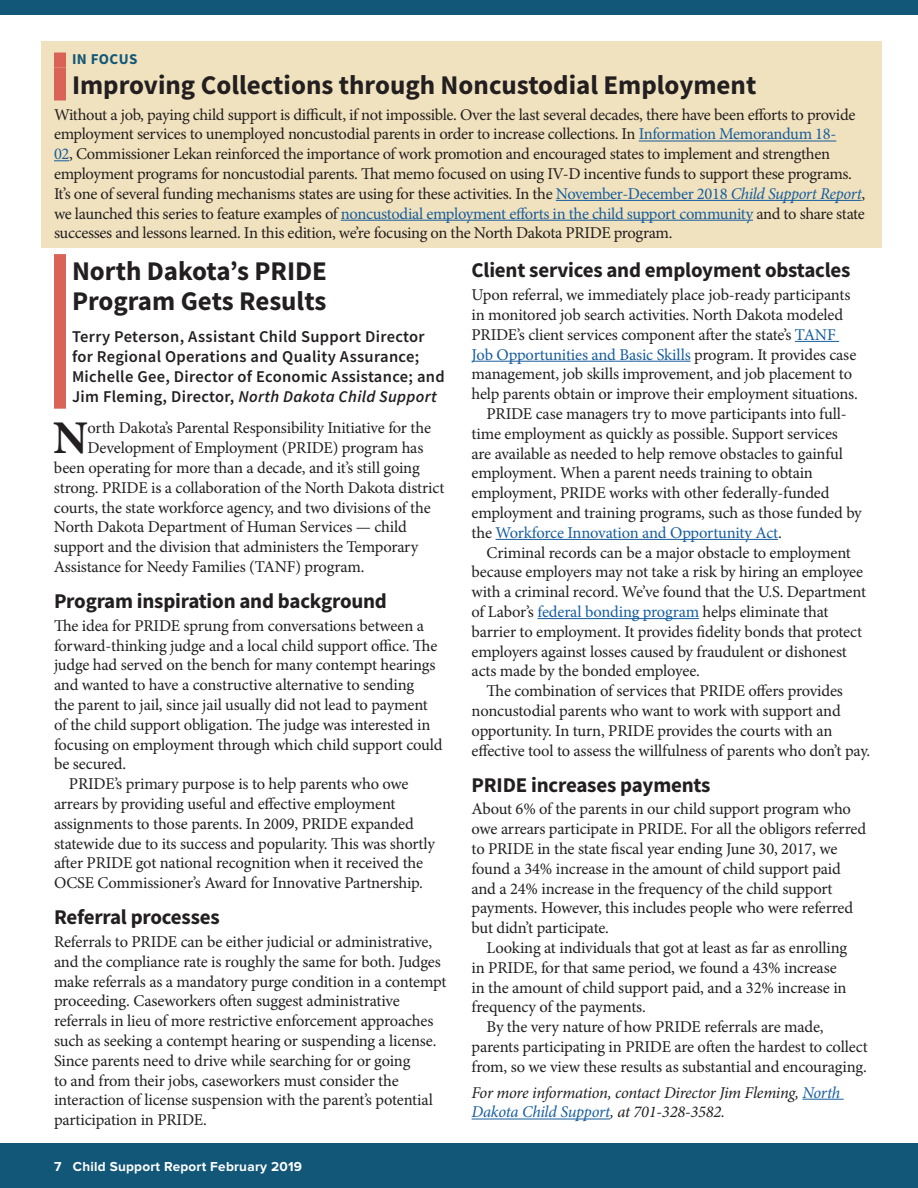
<style>
.page{position:relative;width:918px;height:1188px;background:#fff}
.page>*{position:absolute;margin:0;border:0;box-sizing:border-box;transform-origin:0 0}
.Dropcap{font:700 46.95px "Minion Pro";color:#231f20}
.Kicker_Head{font:700 27px/30px "Source Sans Pro";color:#231f20}
.Subhead{font:700 21px "Source Sans Pro";letter-spacing:-.01em;color:#231f20}
.Normal_noindent{font:16.5px/19.8px "Minion Pro";letter-spacing:-.015em;color:#231f20}
.noindent_after_subhe{font:16.5px/19.8px "Minion Pro";letter-spacing:-.01em;color:#231f20}
.Dropcap-2{font:16.5px "Minion Pro";letter-spacing:-.015em;color:#231f20}
.ByLines{font:600 16.5px/19.8px "Source Sans Pro";letter-spacing:.02em;color:#231f20}
.Normal_more_info{font:italic 16.5px/19.8px "Minion Pro";letter-spacing:-.02em;color:#231f20}
.Section_Heading{font:700 15px "Source Sans Pro";letter-spacing:.025em;color:#125778}
.t1{font:700 13.5px "Proxima Nova";letter-spacing:.02em;color:#fefefe}
.s1{color:#175d9e}
.s2{font-style:italic;color:#175d9e}
.s3{font-style:italic}
</style>
<div class="page">
<div style="left:0;top:1143px;width:918px;height:45px;background:#125778"></div>
<div style="left:0;top:0;width:918px;height:15px;background:#125778"></div>
<div style="left:41px;top:41px;width:841px;height:207px;background:#f0e2be"></div>
<div style="left:54px;top:52px;width:12px;height:16px;background:#d96357"></div>
<div style="left:54px;top:68px;width:12px;height:32px;background:#d96357"></div>
<hr style="left:639px;top:141px;width:197px;height:1px;background:#175d9e">
<svg style="left:54px;top:160px;width:15px;height:1px"></svg>
<hr style="left:556px;top:200px;width:305px;height:1px;background:#175d9e">
<hr style="left:341px;top:220px;width:412px;height:1px;background:#175d9e">
<div style="left:54px;top:254px;width:12px;height:63px;background:#d96357"></div>
<div style="left:54px;top:316px;width:12px;height:93px;background:#d96357"></div>
<hr style="left:795px;top:341px;width:44px;height:1px;background:#175d9e">
<hr style="left:472px;top:361px;width:219px;height:1px;background:#175d9e">
<hr style="left:496px;top:539px;width:282px;height:1px;background:#175d9e">
<hr style="left:537px;top:618px;width:162px;height:1px;background:#175d9e">
<hr style="left:802px;top:1099px;width:42px;height:1px;background:#175d9e">
<hr style="left:472px;top:1119px;width:138px;height:1px;background:#175d9e">
<p class="Section_Heading" style="left:72px;top:49px;width:67px">IN FOCUS</p>
<p class="Kicker_Head" style="left:72px;top:69px;width:686px">Improving Collections through Noncustodial Employment</p>
<p class="Normal_noindent" style="left:54px;top:104px;width:813px">Without a job, paying child support is difficult, if not impossible. Over the last several decades, there have been efforts to provide employment services to unemployed noncustodial parents in order to increase collections. In <span class="s1">Information Memorandum 18-<br>02</span>, Commissioner Lekan reinforced the importance of work promotion and encouraged states to implement and strengthen employment programs for noncustodial parents. That memo focused on using IV-D incentive funds to support these programs.<br>It’s one of several funding mechanisms states are using for these activities. In the <span class="s1">November-December 2018</span> <span class="s2">Child Support Report</span>, we launched this series to feature examples of <span class="s1">noncustodial employment efforts in the child support community</span> and to share state successes and lessons learned. In this edition, we’re focusing on the North Dakota PRIDE program.</p>
<p class="Kicker_Head" style="left:72px;top:256px;width:257px">North Dakota’s PRIDE<br>Program Gets Results</p>
<p class="ByLines" style="left:72px;top:327px;width:374px">Terry Peterson, Assistant Child Support Director for Regional Operations and Quality Assurance; Michelle Gee, Director of Economic Assistance; and Jim Fleming, Director, <span class="s3">North Dakota Child Support</span></p>
<p class="Dropcap" style="left:53px;top:405px;width:36px">N</p>
<p class="Dropcap-2" style="left:88px;top:417px;width:345px">orth Dakota’s Parental Responsibility Initiative for the</p>
<p class="Subhead" style="left:472px;top:256px;width:380px">Client services and employment obstacles</p>
<p class="noindent_after_subhe" style="left:472px;top:285px;width:388px">Upon referral, we immediately place job-ready participants in monitored job search activities. North Dakota modeled PRIDE’s client services component after the state’s <span class="s1">TANF Job Opportunities and Basic Skills</span> program. It provides case management, job skills improvement, and job placement to help parents obtain or improve their employment situations.</p>
<p class="Normal_noindent" style="left:472px;top:404px;width:392px;text-indent:15px">PRIDE case managers try to move participants into full&shy;time employment as quickly as possible. Support services<br>are available as needed to help remove obstacles to gainful employment. When a parent needs training to obtain employment, PRIDE works with other federally-funded employment and training programs, such as those funded by the <span class="s1">Workforce Innovation and Opportunity Act</span>.</p>
<p class="Normal_noindent" style="left:472px;top:542px;width:396px;text-indent:15px">Criminal records can be a major obstacle to employment because employers may not take a risk by hiring an employee with a criminal record. We’ve found that the U.S. Department of Labor’s <span class="s1">federal bonding program</span> helps eliminate that barrier to employment. It provides fidelity bonds that protect employers against losses caused by fraudulent or dishonest acts made by the bonded employee.</p>
<p class="Normal_noindent" style="left:472px;top:681px;width:400px;text-indent:15px">The combination of services that PRIDE offers provides noncustodial parents who want to work with support and opportunity. In turn, PRIDE provides the courts with an effective tool to assess the willfulness of parents who don’t pay.</p>
<p class="Subhead" style="left:472px;top:770px;width:240px">PRIDE increases payments</p>
<p class="noindent_after_subhe" style="left:472px;top:799px;width:396px">About 6% of the parents in our child support program who owe arrears participate in PRIDE. For all the obligors referred to PRIDE in the state fiscal year ending June 30, 2017, we found a 34% increase in the amount of child support paid and a 24% increase in the frequency of the child support payments. However, this includes people who were referred but didn’t participate.</p>
<p class="Normal_noindent" style="left:472px;top:938px;width:377px;text-indent:15px">Looking at individuals that got at least as far as enrolling in PRIDE, for that same period, we found a 43% increase in the amount of child support paid, and a 32% increase in frequency of the payments.</p>
<p class="Normal_noindent" style="left:472px;top:1017px;width:398px;text-indent:15px">By the very nature of how PRIDE referrals are made, parents participating in PRIDE are often the hardest to collect from, so we view these results as substantial and encouraging.</p>
<p class="Normal_more_info" style="left:472px;top:1082px;width:370px">For more information, contact Director Jim Fleming, <span class="s1">North<br>Dakota Child Support</span>, at 701-328-3582.</p>
<p class="Dropcap-2" style="left:88px;top:437px;width:337px">Development of Employment (PRIDE) program has</p>
<p class="Dropcap-2" style="left:54px;top:457px;width:367px">been operating for more than a decade, and it’s still going</p>
<p class="Dropcap-2" style="left:54px;top:476px;width:392px">strong. PRIDE is a collaboration of the North Dakota district</p>
<p class="Dropcap-2" style="left:54px;top:496px;width:378px">courts, the state workforce agency, and two divisions of the</p>
<p class="Dropcap-2" style="left:54px;top:516px;width:355px">North Dakota Department of Human Services — child</p>
<p class="Dropcap-2" style="left:54px;top:536px;width:366px">support and the division that administers the Temporary</p>
<p class="Dropcap-2" style="left:54px;top:556px;width:312px">Assistance for Needy Families (TANF) program.</p>
<p class="Subhead" style="left:54px;top:587px;width:335px">Program inspiration and background</p>
<p class="noindent_after_subhe" style="left:54px;top:616px;width:390px">The idea for PRIDE sprung from conversations between a forward-thinking judge and a local child support office. The judge had served on the bench for many contempt hearings and wanted to have a constructive alternative to sending<br>the parent to jail, since jail usually did not lead to payment of the child support obligation. The judge was interested in focusing on employment through which child support could be secured.</p>
<p class="Normal_noindent" style="left:54px;top:774px;width:382px;text-indent:15px">PRIDE’s primary purpose is to help parents who owe arrears by providing useful and effective employment assignments to those parents. In 2009, PRIDE expanded statewide due to its success and popularity. This was shortly after PRIDE got national recognition when it received the OCSE Commissioner’s Award for Innovative Partnership.</p>
<p class="Subhead" style="left:54px;top:903px;width:167px">Referral processes</p>
<p class="noindent_after_subhe" style="left:54px;top:932px;width:394px">Referrals to PRIDE can be either judicial or administrative, and the compliance rate is roughly the same for both. Judges make referrals as a mandatory purge condition in a contempt proceeding. Caseworkers often suggest administrative referrals in lieu of more restrictive enforcement approaches such as seeking a contempt hearing or suspending a license.<br>Since parents need to drive while searching for or going<br>to and from their jobs, caseworkers must consider the interaction of license suspension with the parent’s potential participation in PRIDE.</p>
<p class="t1" style="left:54px;top:1159px;width:250px">7 Child Support Report February 2019</p>
</div>
